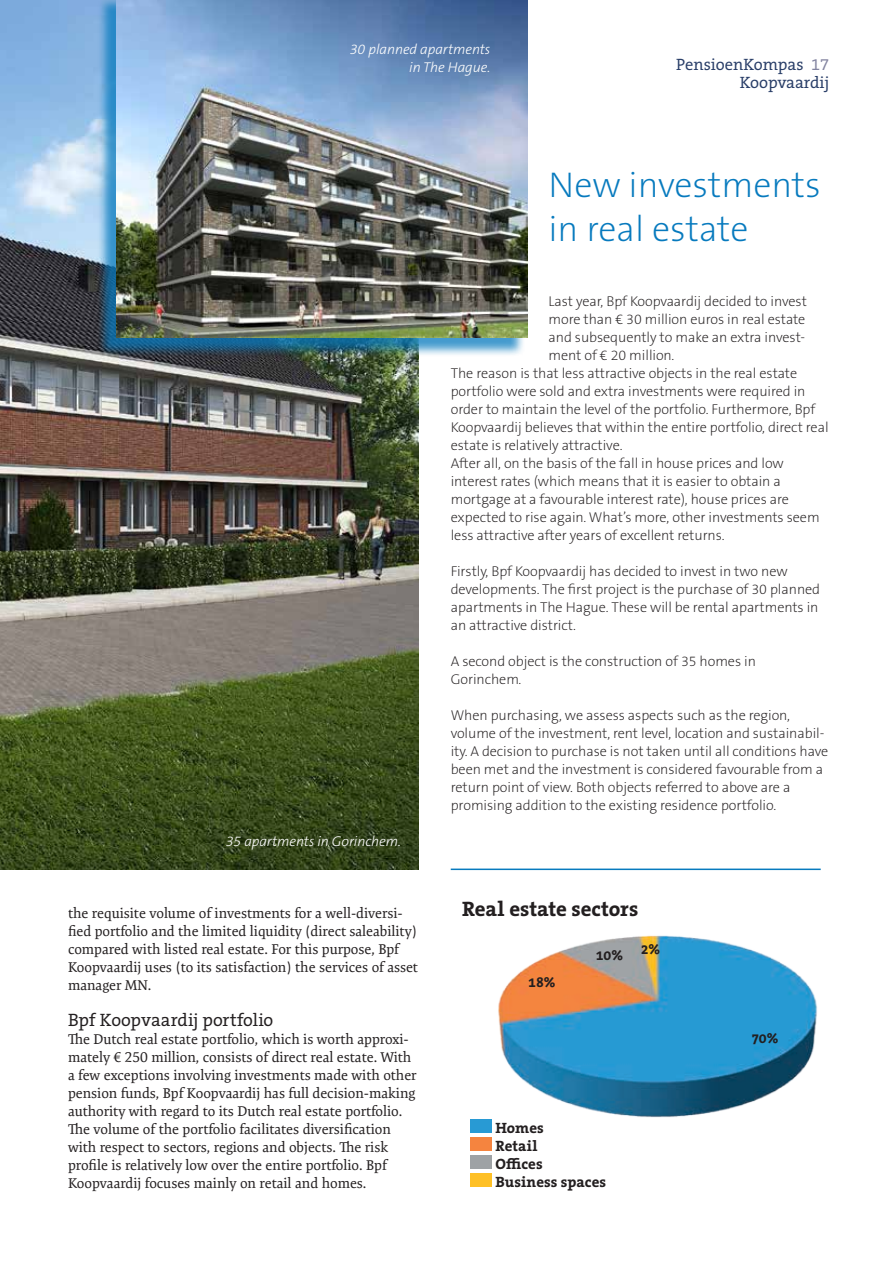
<style>
.page{position:relative;width:893px;height:1263px;background:#fff}
.page>*{position:absolute;margin:0;border:0;box-sizing:border-box;transform-origin:0 0}
.t1{font:200 36px/43.2px "The Sans B W2";color:#077abe}
.t2{font:700 21px "The Serif Office";letter-spacing:-.005em;color:#231f20}
.t3{font:18px "The Serif Office";color:#231f20}
.t4{font:16.5px/18px "The Serif Office LF";color:#293e68;text-align:right}
.t5{font:700 15px/18px "The Serif Office";letter-spacing:.005em;color:#231f20}
.t6{font:200 14.25px/18px "The Sans B W2";letter-spacing:-.005em;color:#231f20}
.t7{font:14.25px/18px "Expo Serif Pro";letter-spacing:-.005em;color:#231f20}
.t8{font:italic 300 14.25px/18px "The Sans B W3";letter-spacing:-.005em;color:#fff;text-align:right}
.t9{font:700 14.25px "The Serif Office";color:#231f20}
.s1{color:#8384a0}
</style>
<div class="page">
<img style="left:0;top:0;width:419px;height:870px">
<img style="left:498px;top:935px;width:319px;height:183px">
<div style="left:98px;top:0;width:427px;height:357px;background:#077abe;opacity:.75"></div>
<img style="left:116px;top:0;width:411px;height:338px">
<div style="left:471px;top:1119px;width:21px;height:13px;background:#289ad4"></div>
<div style="left:471px;top:1137px;width:21px;height:13px;background:#f5843f"></div>
<div style="left:471px;top:1155px;width:21px;height:13px;background:#9ea2a5"></div>
<div style="left:471px;top:1173px;width:21px;height:13px;background:#fec026"></div>
<hr style="left:451px;top:868px;width:370px;height:2px;background:#077abe">
<p class="t8" style="left:350px;top:41px;width:142px">30 planned apartments in The Hague.</p>
<p class="t4" style="left:676px;top:55px;width:155px">PensioenKompas <span class="s1">17<br></span>Koopvaardij</p>
<h1 class="t1" style="left:549px;top:164px;width:274px">New investments in real estate</h1>
<p class="t8" style="left:226px;top:833px;width:177px">35 apartments in Gorinchem.</p>
<p class="t7" style="left:68px;top:904px;width:352px">the requisite volume of investments for a well-diversi&shy;fied portfolio and the limited liquidity (direct saleability) compared with listed real estate. For this purpose, Bpf Koopvaardij uses (to its satisfaction) the services of asset manager MN.</p>
<p class="t3" style="left:68px;top:1008px;width:207px">Bpf Koopvaardij portfolio</p>
<p class="t7" style="left:68px;top:1030px;width:350px">The Dutch real estate portfolio, which is worth approxi&shy;mately € 250 million, consists of direct real estate. With a few exceptions involving investments made with other pension funds, Bpf Koopvaardij has full decision-making authority with regard to its Dutch real estate portfolio.<br>The volume of the portfolio facilitates diversification with respect to sectors, regions and objects. The risk profile is relatively low over the entire portfolio. Bpf Koopvaardij focuses mainly on retail and homes.</p>
<p class="t6" style="left:549px;top:292px;width:260px">Last year, Bpf Koopvaardij decided to invest</p>
<p class="t6" style="left:549px;top:310px;width:258px">more than € 30 million euros in real estate</p>
<p class="t6" style="left:549px;top:328px;width:258px">and subsequently to make an extra invest-</p>
<p class="t6" style="left:549px;top:346px;width:127px">ment of € 20 million.</p>
<p class="t6" style="left:451px;top:364px;width:348px">The reason is that less attractive objects in the real estate</p>
<p class="t6" style="left:451px;top:382px;width:356px">portfolio were sold and extra investments were required in</p>
<p class="t6" style="left:451px;top:400px;width:366px">order to maintain the level of the portfolio. Furthermore, Bpf</p>
<p class="t6" style="left:451px;top:418px;width:379px">Koopvaardij believes that within the entire portfolio, direct real</p>
<p class="t6" style="left:451px;top:436px;width:173px">estate is relatively attractive.</p>
<p class="t6" style="left:451px;top:454px;width:335px">After all, on the basis of the fall in house prices and low</p>
<p class="t6" style="left:451px;top:472px;width:332px">interest rates (which means that it is easier to obtain a</p>
<p class="t6" style="left:451px;top:490px;width:340px">mortgage at a favourable interest rate), house prices are</p>
<p class="t6" style="left:451px;top:508px;width:370px">expected to rise again. What’s more, other investments seem</p>
<p class="t6" style="left:451px;top:526px;width:275px">less attractive after years of excellent returns.</p>
<p class="t6" style="left:451px;top:562px;width:371px">Firstly, Bpf Koopvaardij has decided to invest in two new developments. The first project is the purchase of 30 planned apartments in The Hague. These will be rental apartments in an attractive district.</p>
<p class="t6" style="left:451px;top:652px;width:307px">A second object is the construction of 35 homes in<br>Gorinchem.</p>
<p class="t6" style="left:451px;top:706px;width:379px">When purchasing, we assess aspects such as the region, volume of the investment, rent level, location and sustainabil&shy;ity. A decision to purchase is not taken until all conditions have been met and the investment is considered favourable from a return point of view. Both objects referred to above are a promising addition to the existing residence portfolio.</p>
<h2 class="t2" style="left:462px;top:895px;width:178px">Real estate sectors</h2>
<p class="t9" style="left:528px;top:972px;width:29px">18%</p>
<p class="t9" style="left:596px;top:946px;width:66px">10% 2%</p>
<p class="t5" style="left:495px;top:1118px;width:112px">Homes<br>Retail<br>Offices<br>Business spaces</p>
<p class="t9" style="left:751px;top:1029px;width:28px">70%</p>
</div>
